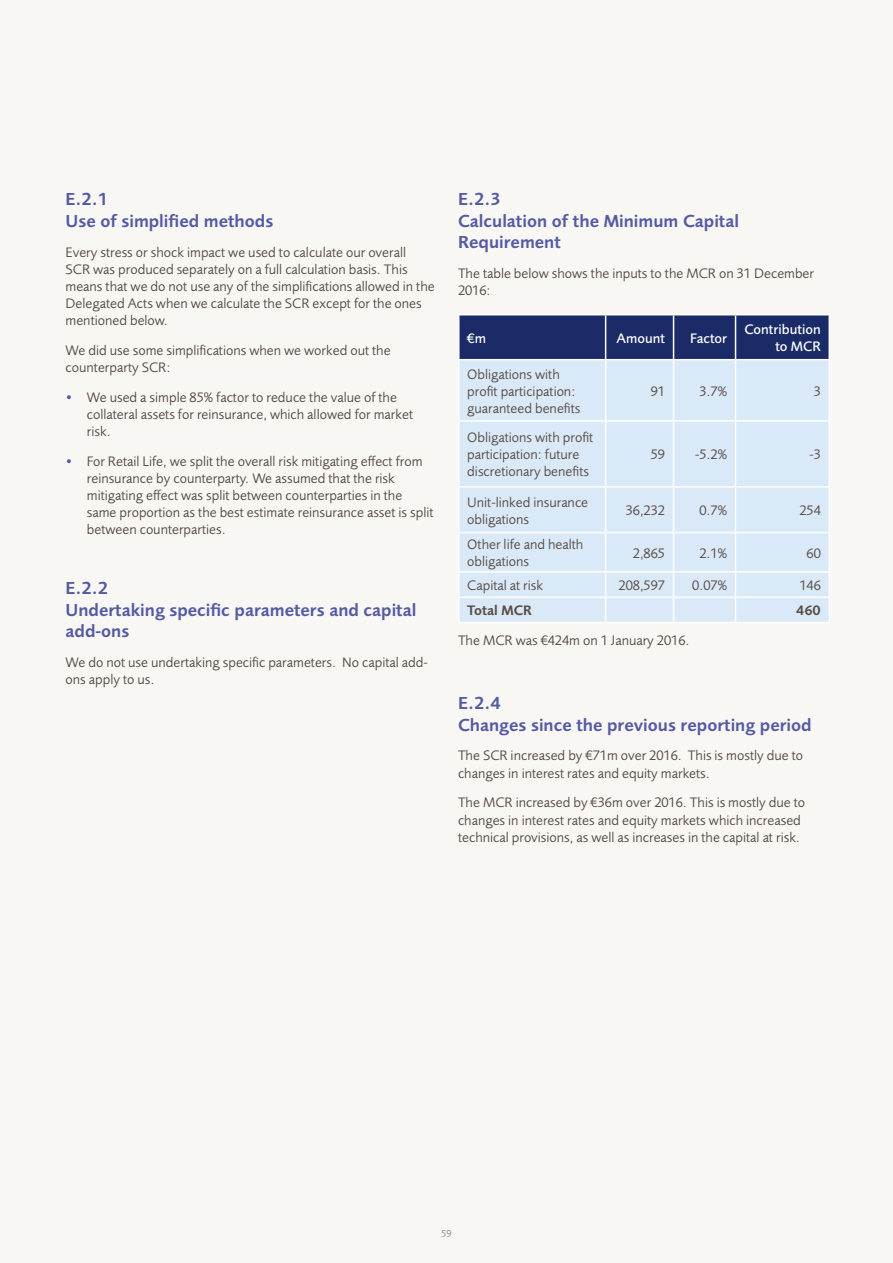
<style>
.page{position:relative;width:893px;height:1263px;background:#f8f7f3}
.page>*{position:absolute;margin:0;border:0;box-sizing:border-box;transform-origin:0 0}
.t1{font:600 18px/21.6px "Foundry Sans";color:#555aa4}
.t2{font:14.25px/17.1px "Foundry Sans";color:#584b44}
.t3{font:500 14.25px/17.1px "Foundry Sans";color:#fff;text-align:right}
.t4{font:600 14.25px "Foundry Sans";color:#584b44}
.t5{font:10.5px "Foundry Sans";color:#968c86}
.s1{color:#555aa4}
</style>
<div class="page">
<div style="left:459px;top:315px;width:369px;height:44px;background:#1a2b68"></div>
<div style="left:459px;top:360px;width:369px;height:262px;background:#d9e9f8"></div>
<hr style="left:458px;top:314px;width:148px;height:1px;background:#fff">
<hr style="left:458px;top:315px;width:1px;height:44px;background:#fff">
<hr style="left:606px;top:314px;width:68px;height:1px;background:#fff">
<hr style="left:605px;top:315px;width:1px;height:44px;background:#fff">
<hr style="left:674px;top:314px;width:61px;height:1px;background:#fff">
<hr style="left:673px;top:315px;width:1px;height:44px;background:#fff">
<hr style="left:735px;top:314px;width:95px;height:1px;background:#fff">
<hr style="left:735px;top:315px;width:1px;height:44px;background:#fff">
<hr style="left:828px;top:315px;width:2px;height:44px;background:#fff">
<hr style="left:458px;top:359px;width:148px;height:1px;background:#fff">
<hr style="left:458px;top:360px;width:1px;height:60px;background:#fff">
<hr style="left:606px;top:359px;width:68px;height:1px;background:#fff">
<hr style="left:605px;top:360px;width:1px;height:60px;background:#fff">
<hr style="left:674px;top:359px;width:61px;height:1px;background:#fff">
<hr style="left:673px;top:360px;width:1px;height:60px;background:#fff">
<hr style="left:735px;top:359px;width:95px;height:1px;background:#fff">
<hr style="left:735px;top:360px;width:1px;height:60px;background:#fff">
<hr style="left:828px;top:360px;width:2px;height:60px;background:#fff">
<hr style="left:458px;top:420px;width:148px;height:2px;background:#fff">
<hr style="left:458px;top:422px;width:1px;height:64px;background:#fff">
<hr style="left:606px;top:420px;width:68px;height:2px;background:#fff">
<hr style="left:605px;top:422px;width:1px;height:64px;background:#fff">
<hr style="left:674px;top:420px;width:61px;height:2px;background:#fff">
<hr style="left:673px;top:422px;width:1px;height:64px;background:#fff">
<hr style="left:735px;top:420px;width:95px;height:2px;background:#fff">
<hr style="left:735px;top:422px;width:1px;height:64px;background:#fff">
<hr style="left:828px;top:422px;width:2px;height:64px;background:#fff">
<hr style="left:458px;top:486px;width:148px;height:2px;background:#fff">
<hr style="left:458px;top:488px;width:1px;height:44px;background:#fff">
<hr style="left:606px;top:486px;width:68px;height:2px;background:#fff">
<hr style="left:605px;top:488px;width:1px;height:44px;background:#fff">
<hr style="left:674px;top:486px;width:61px;height:2px;background:#fff">
<hr style="left:673px;top:488px;width:1px;height:44px;background:#fff">
<hr style="left:735px;top:486px;width:95px;height:2px;background:#fff">
<hr style="left:735px;top:488px;width:1px;height:44px;background:#fff">
<hr style="left:828px;top:488px;width:2px;height:44px;background:#fff">
<hr style="left:458px;top:532px;width:148px;height:1px;background:#fff">
<hr style="left:458px;top:533px;width:1px;height:38px;background:#fff">
<hr style="left:606px;top:532px;width:68px;height:1px;background:#fff">
<hr style="left:605px;top:533px;width:1px;height:38px;background:#fff">
<hr style="left:674px;top:532px;width:61px;height:1px;background:#fff">
<hr style="left:673px;top:533px;width:1px;height:38px;background:#fff">
<hr style="left:735px;top:532px;width:95px;height:1px;background:#fff">
<hr style="left:735px;top:533px;width:1px;height:38px;background:#fff">
<hr style="left:828px;top:533px;width:2px;height:38px;background:#fff">
<hr style="left:458px;top:571px;width:148px;height:2px;background:#fff">
<hr style="left:606px;top:571px;width:68px;height:2px;background:#fff">
<hr style="left:674px;top:571px;width:61px;height:2px;background:#fff">
<hr style="left:735px;top:571px;width:95px;height:2px;background:#fff">
<hr style="left:828px;top:573px;width:2px;height:24px;background:#fff">
<hr style="left:458px;top:597px;width:148px;height:1px;background:#fff">
<svg style="left:458px;top:573px;width:1px;height:48px"></svg>
<hr style="left:606px;top:597px;width:68px;height:1px;background:#fff">
<svg style="left:605px;top:573px;width:1px;height:49px"></svg>
<hr style="left:674px;top:597px;width:61px;height:1px;background:#fff">
<svg style="left:673px;top:573px;width:1px;height:49px"></svg>
<hr style="left:735px;top:597px;width:95px;height:1px;background:#fff">
<svg style="left:735px;top:573px;width:1px;height:49px"></svg>
<hr style="left:828px;top:598px;width:2px;height:24px;background:#fff">
<hr style="left:458px;top:622px;width:148px;height:1px;background:#fff">
<hr style="left:606px;top:622px;width:68px;height:1px;background:#fff">
<hr style="left:674px;top:622px;width:61px;height:1px;background:#fff">
<hr style="left:735px;top:622px;width:95px;height:1px;background:#fff">
<p class="t1" style="left:66px;top:188px;width:209px">E.2.1<br>Use of simplified methods</p>
<p class="t2" style="left:66px;top:243px;width:371px">Every stress or shock impact we used to calculate our overall<br>SCR was produced separately on a full calculation basis. This means that we do not use any of the simplifications allowed in the Delegated Acts when we calculate the SCR except for the ones mentioned below.</p>
<p class="t2" style="left:66px;top:342px;width:327px">We did use some simplifications when we worked out the counterparty SCR:</p>
<p class="t2" style="left:87px;top:389px;width:328px;text-indent:-21px"><span class="s1">•</span> We used a simple 85% factor to reduce the value of the collateral assets for reinsurance, which allowed for market risk.</p>
<p class="t2" style="left:87px;top:453px;width:348px;text-indent:-21px"><span class="s1">•</span> For Retail Life, we split the overall risk mitigating effect from reinsurance by counterparty. We assumed that the risk mitigating effect was split between counterparties in the same proportion as the best estimate reinsurance asset is split between counterparties.</p>
<p class="t1" style="left:66px;top:577px;width:352px">E.2.2<br>Undertaking specific parameters and capital add-ons</p>
<p class="t2" style="left:66px;top:654px;width:364px">We do not use undertaking specific parameters. No capital add&shy;ons apply to us.</p>
<p class="t1" style="left:458px;top:188px;width:283px">E.2.3<br>Calculation of the Minimum Capital<br>Requirement</p>
<p class="t2" style="left:458px;top:265px;width:358px">The table below shows the inputs to the MCR on 31 December<br>2016:</p>
<p class="t3" style="left:467px;top:329px;width:20px">€m</p>
<p class="t3" style="left:616px;top:329px;width:50px">Amount</p>
<p class="t3" style="left:690px;top:329px;width:38px">Factor</p>
<p class="t3" style="left:744px;top:321px;width:78px">Contribution to MCR</p>
<p class="t2" style="left:467px;top:366px;width:115px">Obligations with profit participation: guaranteed benefits</p>
<p class="t2" style="left:651px;top:383px;width:16px">91</p>
<p class="t2" style="left:699px;top:383px;width:29px">3.7%</p>
<p class="t2" style="left:814px;top:383px;width:9px">3</p>
<p class="t2" style="left:467px;top:429px;width:128px">Obligations with profit participation: future discretionary benefits</p>
<p class="t2" style="left:651px;top:446px;width:16px">59</p>
<p class="t2" style="left:695px;top:446px;width:33px">-5.2%</p>
<p class="t2" style="left:809px;top:446px;width:13px">-3</p>
<p class="t2" style="left:467px;top:493px;width:122px">Unit-linked insurance obligations</p>
<p class="t2" style="left:626px;top:502px;width:41px">36,232</p>
<p class="t2" style="left:699px;top:502px;width:29px">0.7%</p>
<p class="t2" style="left:799px;top:502px;width:23px">254</p>
<p class="t2" style="left:467px;top:536px;width:118px">Other life and health obligations</p>
<p class="t2" style="left:633px;top:545px;width:34px">2,865</p>
<p class="t2" style="left:699px;top:545px;width:29px">2.1%</p>
<p class="t2" style="left:806px;top:545px;width:16px">60</p>
<p class="t2" style="left:467px;top:577px;width:77px">Capital at risk</p>
<p class="t2" style="left:619px;top:577px;width:48px">208,597</p>
<p class="t2" style="left:692px;top:577px;width:36px">0.07%</p>
<p class="t2" style="left:799px;top:577px;width:23px">146</p>
<p class="t4" style="left:467px;top:602px;width:66px">Total MCR</p>
<p class="t4" style="left:796px;top:602px;width:26px">460</p>
<p class="t2" style="left:458px;top:632px;width:233px">The MCR was €424m on 1 January 2016.</p>
<p class="t1" style="left:458px;top:692px;width:355px">E.2.4<br>Changes since the previous reporting period</p>
<p class="t2" style="left:458px;top:747px;width:347px">The SCR increased by €71m over 2016. This is mostly due to changes in interest rates and equity markets.</p>
<p class="t2" style="left:458px;top:794px;width:349px">The MCR increased by €36m over 2016. This is mostly due to changes in interest rates and equity markets which increased technical provisions, as well as increases in the capital at risk.</p>
<p class="t5" style="left:441px;top:1227px;width:12px">59</p>
</div>
